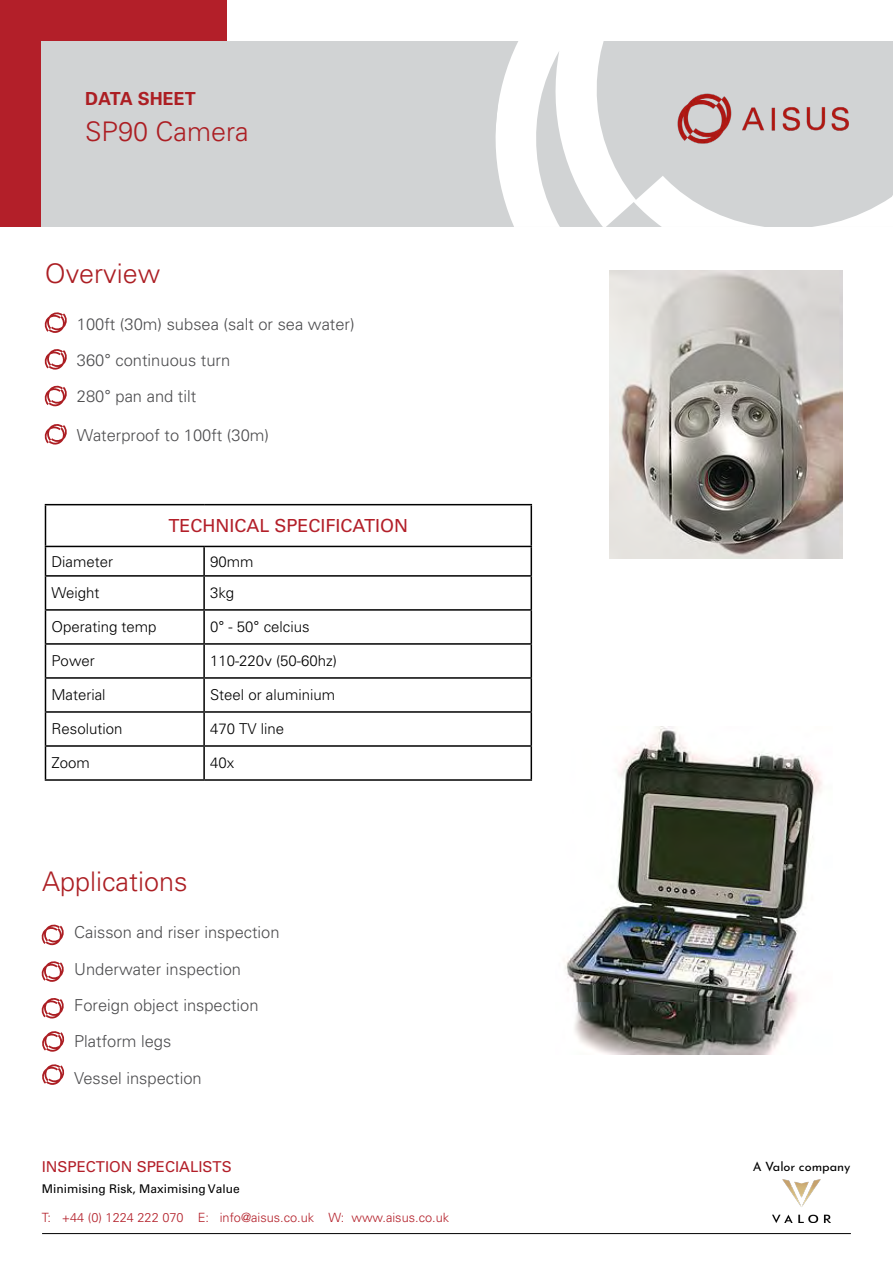
<style>
.page{position:relative;width:893px;height:1263px;background:#fff}
.page>*{position:absolute;margin:0;border:0;box-sizing:border-box;transform-origin:0 0}
.t1{font:300 27px "Univers";color:#ac1e23}
.t2{font:18px "Univers LT Std";color:#b31f29}
.t3{font:700 18px "Univers";color:#ac1e23}
.t4{font:300 16.5px/36.3px "Univers";color:#4d4d4f}
.t5{font:300 15px "Univers";color:#000}
.t6{font:15px "Univers";color:#b31f29}
.t7{font:300 12.75px "Univers";color:#b31f29}
.t8{font:12.75px "Josefin Sans";color:#000}
.t9{font:12px "Univers LT Std";color:#000}
.s1{font-family:"Arial";font-weight:400}
</style>
<div class="page">
<div style="left:0;top:0;width:227px;height:227px;background:#b31f29"></div>
<div style="left:42px;top:41px;width:851px;height:186px;background:#d1d3d4"></div>
<hr style="left:42px;top:1233px;width:809px;height:1px;background:#000">
<img style="left:773px;top:1179px;width:57px;height:43px">
<svg style="left:495px;top:41px;width:398px;height:186px"></svg>
<svg style="left:45px;top:312px;width:22px;height:21px"></svg>
<svg style="left:45px;top:349px;width:22px;height:21px"></svg>
<svg style="left:45px;top:386px;width:22px;height:20px"></svg>
<svg style="left:45px;top:424px;width:22px;height:21px"></svg>
<hr style="left:45px;top:504px;width:159px;height:1px;background:#000">
<hr style="left:45px;top:505px;width:1px;height:41px;background:#000">
<hr style="left:204px;top:504px;width:328px;height:1px;background:#000">
<hr style="left:531px;top:505px;width:1px;height:41px;background:#000">
<hr style="left:45px;top:546px;width:159px;height:1px;background:#000">
<svg style="left:45px;top:547px;width:1px;height:28px"></svg>
<hr style="left:204px;top:546px;width:328px;height:1px;background:#000">
<hr style="left:203px;top:547px;width:2px;height:28px;background:#000">
<svg style="left:531px;top:547px;width:1px;height:28px"></svg>
<hr style="left:45px;top:575px;width:159px;height:2px;background:#000">
<hr style="left:45px;top:577px;width:1px;height:32px;background:#000">
<hr style="left:204px;top:575px;width:328px;height:2px;background:#000">
<hr style="left:203px;top:577px;width:2px;height:32px;background:#000">
<hr style="left:531px;top:577px;width:1px;height:32px;background:#000">
<hr style="left:45px;top:609px;width:159px;height:2px;background:#000">
<hr style="left:45px;top:611px;width:1px;height:32px;background:#000">
<hr style="left:204px;top:609px;width:328px;height:2px;background:#000">
<hr style="left:203px;top:611px;width:2px;height:32px;background:#000">
<hr style="left:531px;top:611px;width:1px;height:32px;background:#000">
<hr style="left:45px;top:643px;width:159px;height:2px;background:#000">
<hr style="left:45px;top:645px;width:1px;height:32px;background:#000">
<hr style="left:204px;top:643px;width:328px;height:2px;background:#000">
<hr style="left:203px;top:645px;width:2px;height:32px;background:#000">
<hr style="left:531px;top:645px;width:1px;height:32px;background:#000">
<hr style="left:45px;top:677px;width:159px;height:2px;background:#000">
<hr style="left:45px;top:679px;width:1px;height:32px;background:#000">
<hr style="left:204px;top:677px;width:328px;height:2px;background:#000">
<hr style="left:203px;top:679px;width:2px;height:32px;background:#000">
<hr style="left:531px;top:679px;width:1px;height:32px;background:#000">
<hr style="left:45px;top:711px;width:159px;height:2px;background:#000">
<hr style="left:45px;top:713px;width:1px;height:32px;background:#000">
<hr style="left:204px;top:711px;width:328px;height:2px;background:#000">
<hr style="left:203px;top:713px;width:2px;height:32px;background:#000">
<hr style="left:531px;top:713px;width:1px;height:32px;background:#000">
<hr style="left:45px;top:745px;width:159px;height:2px;background:#000">
<hr style="left:45px;top:747px;width:1px;height:32px;background:#000">
<hr style="left:204px;top:745px;width:328px;height:2px;background:#000">
<hr style="left:203px;top:747px;width:2px;height:32px;background:#000">
<hr style="left:531px;top:747px;width:1px;height:32px;background:#000">
<hr style="left:45px;top:779px;width:159px;height:2px;background:#000">
<hr style="left:204px;top:779px;width:328px;height:2px;background:#000">
<svg style="left:42px;top:924px;width:22px;height:21px"></svg>
<svg style="left:42px;top:961px;width:22px;height:21px"></svg>
<svg style="left:42px;top:998px;width:22px;height:20px"></svg>
<svg style="left:42px;top:1031px;width:22px;height:21px"></svg>
<svg style="left:42px;top:1064px;width:22px;height:21px"></svg>
<img style="left:609px;top:270px;width:233px;height:288px">
<img style="left:565px;top:726px;width:257px;height:329px">
<p class="t3" style="left:85px;top:87px;width:112px">DATA SHEET</p>
<h1 class="t1" style="left:85px;top:115px;width:165px">SP90 Camera</h1>
<h1 class="t1" style="left:45px;top:257px;width:117px">Overview</h1>
<p class="t4" style="left:77px;top:306px;width:279px">100ft (30m) subsea (salt or sea water)<br>360<span class="s1">°</span> continuous turn<br>280<span class="s1">°</span> pan and tilt</p>
<p class="t4" style="left:77px;top:417px;width:194px">Waterproof to 100ft (30m)</p>
<p class="t2" style="left:169px;top:515px;width:241px">TECHNICAL SPECIFICATION</p>
<p class="t5" style="left:51px;top:552px;width:63px">Diameter</p>
<p class="t5" style="left:210px;top:552px;width:45px">90mm</p>
<p class="t5" style="left:51px;top:584px;width:50px">Weight</p>
<p class="t5" style="left:210px;top:584px;width:26px">3kg</p>
<p class="t5" style="left:51px;top:618px;width:107px">Operating temp</p>
<p class="t5" style="left:210px;top:618px;width:101px">0<span class="s1">°</span> - 50<span class="s1">°</span> celcius</p>
<p class="t5" style="left:51px;top:652px;width:45px">Power</p>
<p class="t5" style="left:210px;top:652px;width:128px">110-220v (50-60hz)</p>
<p class="t5" style="left:51px;top:686px;width:56px">Material</p>
<p class="t5" style="left:210px;top:686px;width:127px">Steel or aluminium</p>
<p class="t5" style="left:51px;top:720px;width:72px">Resolution</p>
<p class="t5" style="left:210px;top:720px;width:76px">470 TV line</p>
<p class="t5" style="left:51px;top:754px;width:40px">Zoom</p>
<p class="t5" style="left:210px;top:754px;width:26px">40x</p>
<h1 class="t1" style="left:42px;top:865px;width:147px">Applications</h1>
<p class="t4" style="left:74px;top:914px;width:207px">Caisson and riser inspection<br>Underwater inspection<br>Foreign object inspection<br>Platform legs<br>Vessel inspection</p>
<p class="t6" style="left:42px;top:1158px;width:192px">INSPECTION SPECIALISTS</p>
<p class="t9" style="left:42px;top:1181px;width:200px">Minimising Risk, Maximising Value</p>
<p class="t7" style="left:42px;top:1209px;width:409px">T: +44 (0) 1224 222 070 E: info@aisus.co.uk W: www.aisus.co.uk</p>
<p class="t8" style="left:753px;top:1155px;width:99px">A Valor company</p>
</div>
